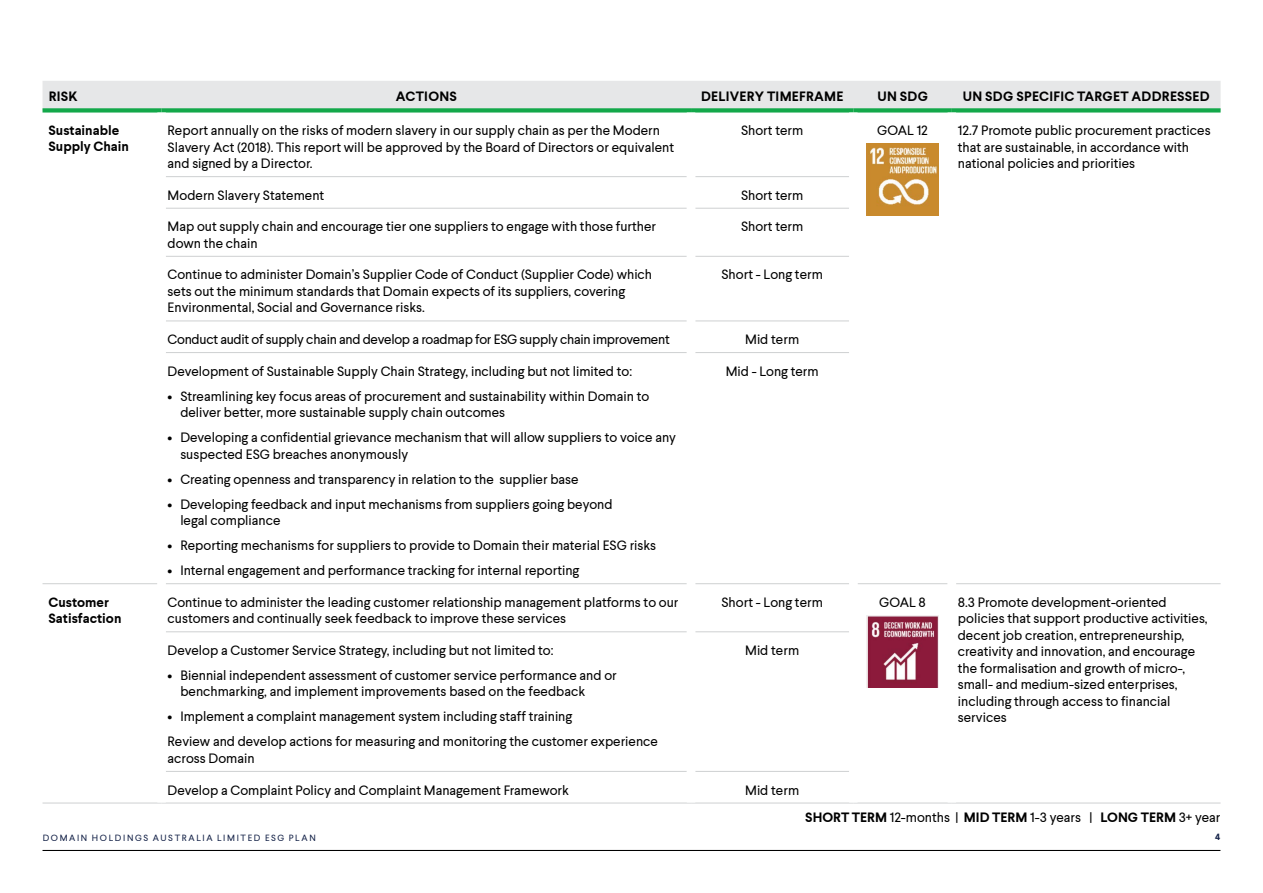
<style>
.page{position:relative;width:1263px;height:893px;background:#fff}
.page>*{position:absolute;margin:0;border:0;box-sizing:border-box;transform-origin:0 0}
.t1{font:13.5px/16.5px "Larsseit";color:#000}
.t2{font:13.5px "Larsseit";letter-spacing:-.02em;color:#000}
.t3{font:700 13.5px "Larsseit";letter-spacing:.02em;color:#000}
.t4{font:700 13.5px/16.5px "Larsseit";color:#000}
.t5{font:9px "Larsseit";letter-spacing:.185em;color:#122046}
.t6{font:700 9px "Larsseit";color:#122046}
.s1{font-weight:700}
</style>
<div class="page">
<hr style="left:43px;top:850px;width:1177px;height:1px;background:#000">
<div style="left:43px;top:81px;width:1177px;height:27px;background:#e6e7e8"></div>
<div style="left:43px;top:108px;width:119px;height:5px;background:#13a84a"></div>
<div style="left:162px;top:108px;width:529px;height:5px;background:#13a84a"></div>
<div style="left:691px;top:108px;width:162px;height:5px;background:#13a84a"></div>
<div style="left:853px;top:108px;width:99px;height:5px;background:#13a84a"></div>
<div style="left:952px;top:108px;width:268px;height:5px;background:#13a84a"></div>
<hr style="left:166px;top:176px;width:521px;height:1px;background:#d1d3d4">
<hr style="left:695px;top:176px;width:154px;height:1px;background:#d1d3d4">
<hr style="left:166px;top:208px;width:521px;height:1px;background:#d1d3d4">
<hr style="left:695px;top:208px;width:154px;height:1px;background:#d1d3d4">
<hr style="left:166px;top:256px;width:521px;height:1px;background:#d1d3d4">
<hr style="left:695px;top:256px;width:154px;height:1px;background:#d1d3d4">
<hr style="left:166px;top:320px;width:521px;height:1px;background:#d1d3d4">
<hr style="left:695px;top:320px;width:154px;height:1px;background:#d1d3d4">
<hr style="left:166px;top:352px;width:521px;height:1px;background:#d1d3d4">
<hr style="left:695px;top:352px;width:154px;height:1px;background:#d1d3d4">
<hr style="left:43px;top:583px;width:114px;height:1px;background:#d1d3d4">
<hr style="left:166px;top:583px;width:521px;height:1px;background:#d1d3d4">
<hr style="left:695px;top:583px;width:154px;height:1px;background:#d1d3d4">
<hr style="left:857px;top:583px;width:90px;height:1px;background:#d1d3d4">
<hr style="left:956px;top:583px;width:264px;height:1px;background:#d1d3d4">
<hr style="left:166px;top:631px;width:521px;height:1px;background:#d1d3d4">
<hr style="left:695px;top:631px;width:154px;height:1px;background:#d1d3d4">
<hr style="left:166px;top:771px;width:521px;height:1px;background:#d1d3d4">
<hr style="left:695px;top:771px;width:154px;height:1px;background:#d1d3d4">
<hr style="left:43px;top:802px;width:119px;height:1px;background:#d1d3d4">
<hr style="left:162px;top:802px;width:529px;height:1px;background:#d1d3d4">
<hr style="left:691px;top:802px;width:162px;height:1px;background:#d1d3d4">
<hr style="left:853px;top:802px;width:99px;height:1px;background:#d1d3d4">
<hr style="left:952px;top:802px;width:268px;height:1px;background:#d1d3d4">
<img style="left:867px;top:144px;width:71px;height:71px">
<img style="left:867px;top:616px;width:71px;height:71px">
<p class="t3" style="left:49px;top:88px;width:31px">RISK</p>
<p class="t3" style="left:396px;top:88px;width:62px">ACTIONS</p>
<p class="t3" style="left:701px;top:88px;width:144px">DELIVERY TIMEFRAME</p>
<p class="t3" style="left:877px;top:88px;width:52px">UN SDG</p>
<p class="t3" style="left:963px;top:88px;width:248px">UN SDG SPECIFIC TARGET ADDRESSED</p>
<p class="t4" style="left:49px;top:122px;width:82px">Sustainable<br>Supply Chain</p>
<p class="t1" style="left:168px;top:122px;width:508px">Report annually on the risks of modern slavery in our supply chain as per the Modern<br>Slavery Act (2018). This report will be approved by the Board of Directors or equivalent and signed by a Director.</p>
<p class="t1" style="left:741px;top:122px;width:64px">Short term</p>
<p class="t1" style="left:877px;top:122px;width:52px">GOAL 12</p>
<p class="t1" style="left:958px;top:122px;width:254px">12.7 Promote public procurement practices that are sustainable, in accordance with national policies and priorities</p>
<p class="t1" style="left:168px;top:187px;width:158px">Modern Slavery Statement</p>
<p class="t1" style="left:741px;top:187px;width:64px">Short term</p>
<p class="t1" style="left:168px;top:218px;width:490px">Map out supply chain and encourage tier one suppliers to engage with those further down the chain</p>
<p class="t1" style="left:741px;top:218px;width:64px">Short term</p>
<p class="t1" style="left:168px;top:267px;width:486px">Continue to administer Domain’s Supplier Code of Conduct (Supplier Code) which sets out the minimum standards that Domain expects of its suppliers, covering<br>Environmental, Social and Governance risks.</p>
<p class="t1" style="left:721px;top:267px;width:103px">Short - Long term</p>
<p class="t2" style="left:168px;top:332px;width:504px">Conduct audit of supply chain and develop a roadmap for ESG supply chain improvement</p>
<p class="t1" style="left:745px;top:331px;width:55px">Mid term</p>
<p class="t1" style="left:168px;top:363px;width:466px">Development of Sustainable Supply Chain Strategy, including but not limited to:</p>
<p class="t1" style="left:180px;top:388px;width:470px;text-indent:-13px">• Streamlining key focus areas of procurement and sustainability within Domain to deliver better, more sustainable supply chain outcomes</p>
<p class="t1" style="left:180px;top:429px;width:497px;text-indent:-13px">• Developing a confidential grievance mechanism that will allow suppliers to voice any suspected ESG breaches anonymously</p>
<p class="t1" style="left:168px;top:471px;width:413px">• Creating openness and transparency in relation to the supplier base</p>
<p class="t1" style="left:180px;top:496px;width:434px;text-indent:-13px">• Developing feedback and input mechanisms from suppliers going beyond legal compliance</p>
<p class="t1" style="left:168px;top:537px;width:490px">• Reporting mechanisms for suppliers to provide to Domain their material ESG risks</p>
<p class="t1" style="left:168px;top:562px;width:413px">• Internal engagement and performance tracking for internal reporting</p>
<p class="t1" style="left:726px;top:363px;width:95px">Mid - Long term</p>
<p class="t4" style="left:49px;top:594px;width:74px">Customer<br>Satisfaction</p>
<p class="t1" style="left:168px;top:594px;width:512px">Continue to administer the leading customer relationship management platforms to our customers and continually seek feedback to improve these services</p>
<p class="t1" style="left:721px;top:594px;width:103px">Short - Long term</p>
<p class="t1" style="left:879px;top:594px;width:48px">GOAL 8</p>
<p class="t1" style="left:958px;top:594px;width:251px">8.3 Promote development-oriented policies that support productive activities, decent job creation, entrepreneurship, creativity and innovation, and encourage the formalisation and growth of micro-, small- and medium-sized enterprises, including through access to financial services</p>
<p class="t1" style="left:745px;top:642px;width:55px">Mid term</p>
<p class="t1" style="left:168px;top:642px;width:387px">Develop a Customer Service Strategy, including but not limited to:</p>
<p class="t1" style="left:180px;top:667px;width:438px;text-indent:-13px">• Biennial independent assessment of customer service performance and or benchmarking, and implement improvements based on the feedback</p>
<p class="t1" style="left:168px;top:704px;width:492px;line-height:25px">• Implement a complaint management system including staff training<br>Review and develop actions for measuring and monitoring the customer experience</p>
<p class="t1" style="left:168px;top:750px;width:89px">across Domain</p>
<p class="t1" style="left:168px;top:782px;width:403px">Develop a Complaint Policy and Complaint Management Framework</p>
<p class="t1" style="left:745px;top:782px;width:55px">Mid term</p>
<p class="t1" style="left:805px;top:809px;width:417px"><span class="s1">SHORT TERM</span> 12-months | <span class="s1">MID TERM</span> 1-3 years | <span class="s1">LONG TERM</span> 3+ year</p>
<p class="t5" style="left:43px;top:832px;width:275px">DOMAIN HOLDINGS AUSTRALIA LIMITED ESG PLAN</p>
<p class="t6" style="left:1215px;top:832px;width:7px">4</p>
</div>
